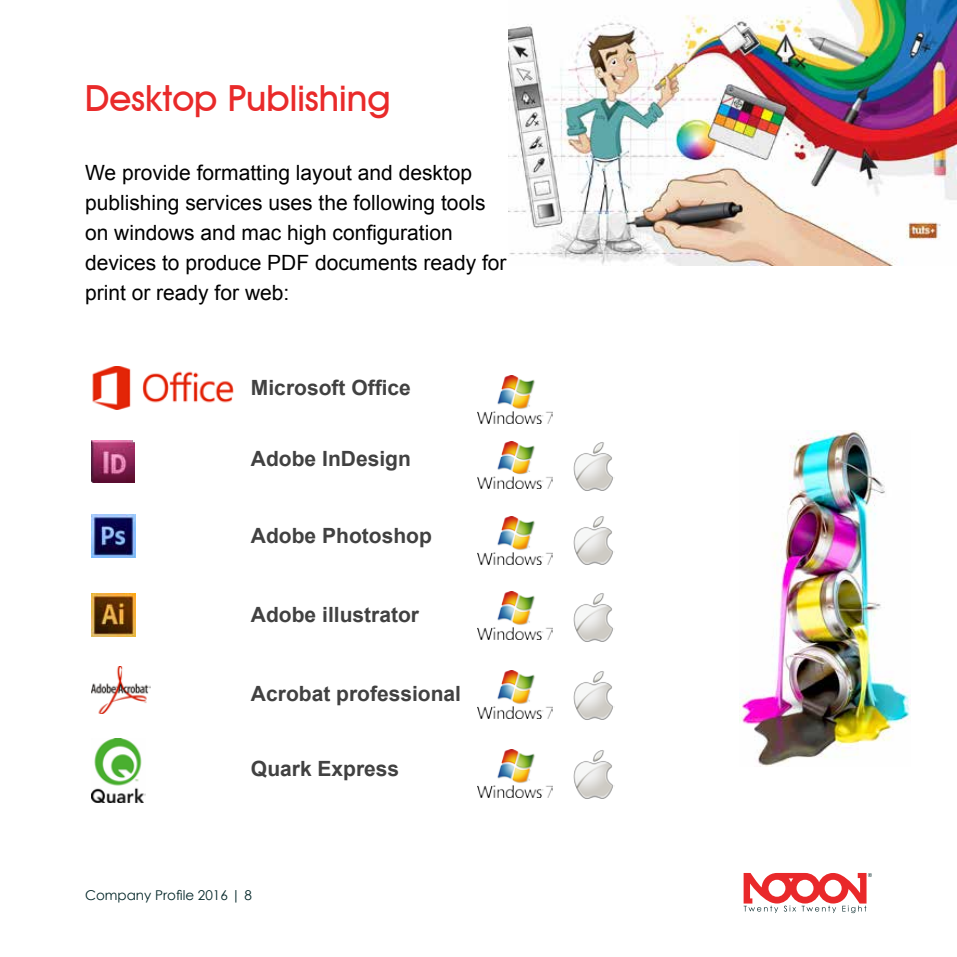
<style>
.page{position:relative;width:957px;height:957px;background:#fff}
.page>*{position:absolute;margin:0;border:0;box-sizing:border-box;transform-origin:0 0}
.t1{font:500 36px "Avant Garde IT Cby BT";color:#e92a2a}
.t2{font:21px/30px "Arial";color:#000}
.t3{font:700 21px "Arial";color:#414141}
.t4{font:13.5px "Century Gothic";color:#032628}
</style>
<div class="page">
<svg style="left:743px;top:873px;width:129px;height:40px"></svg>
<img style="left:509px;top:0;width:448px;height:265px">
<img style="left:739px;top:430px;width:171px;height:336px">
<img style="left:92px;top:367px;width:142px;height:42px">
<img style="left:477px;top:376px;width:75px;height:48px">
<img style="left:91px;top:440px;width:43px;height:43px">
<img style="left:477px;top:441px;width:75px;height:48px">
<img style="left:573px;top:442px;width:40px;height:49px">
<img style="left:91px;top:514px;width:44px;height:44px">
<img style="left:477px;top:516px;width:75px;height:48px">
<img style="left:573px;top:516px;width:40px;height:49px">
<img style="left:91px;top:593px;width:44px;height:43px">
<img style="left:477px;top:591px;width:75px;height:48px">
<img style="left:573px;top:593px;width:40px;height:49px">
<img style="left:91px;top:667px;width:60px;height:46px">
<img style="left:477px;top:670px;width:75px;height:48px">
<img style="left:573px;top:671px;width:40px;height:49px">
<img style="left:91px;top:738px;width:55px;height:64px">
<img style="left:477px;top:749px;width:75px;height:48px">
<img style="left:573px;top:750px;width:40px;height:49px">
<h1 class="t1" style="left:85px;top:76px;width:307px">Desktop Publishing</h1>
<p class="t2" style="left:85px;top:158px;width:423px">We provide formatting layout and desktop publishing services uses the following tools on windows and mac high configuration devices to produce PDF documents ready for print or ready for web:</p>
<p class="t3" style="left:251px;top:373px;width:161px">Microsoft Office</p>
<p class="t3" style="left:251px;top:445px;width:161px">Adobe InDesign</p>
<p class="t3" style="left:251px;top:522px;width:182px">Adobe Photoshop</p>
<p class="t3" style="left:251px;top:600px;width:170px">Adobe illustrator</p>
<p class="t3" style="left:251px;top:679px;width:212px">Acrobat professional</p>
<p class="t3" style="left:251px;top:754px;width:150px">Quark Express</p>
<p class="t4" style="left:85px;top:885px;width:168px">Company Profile 2016 | 8</p>
</div>
